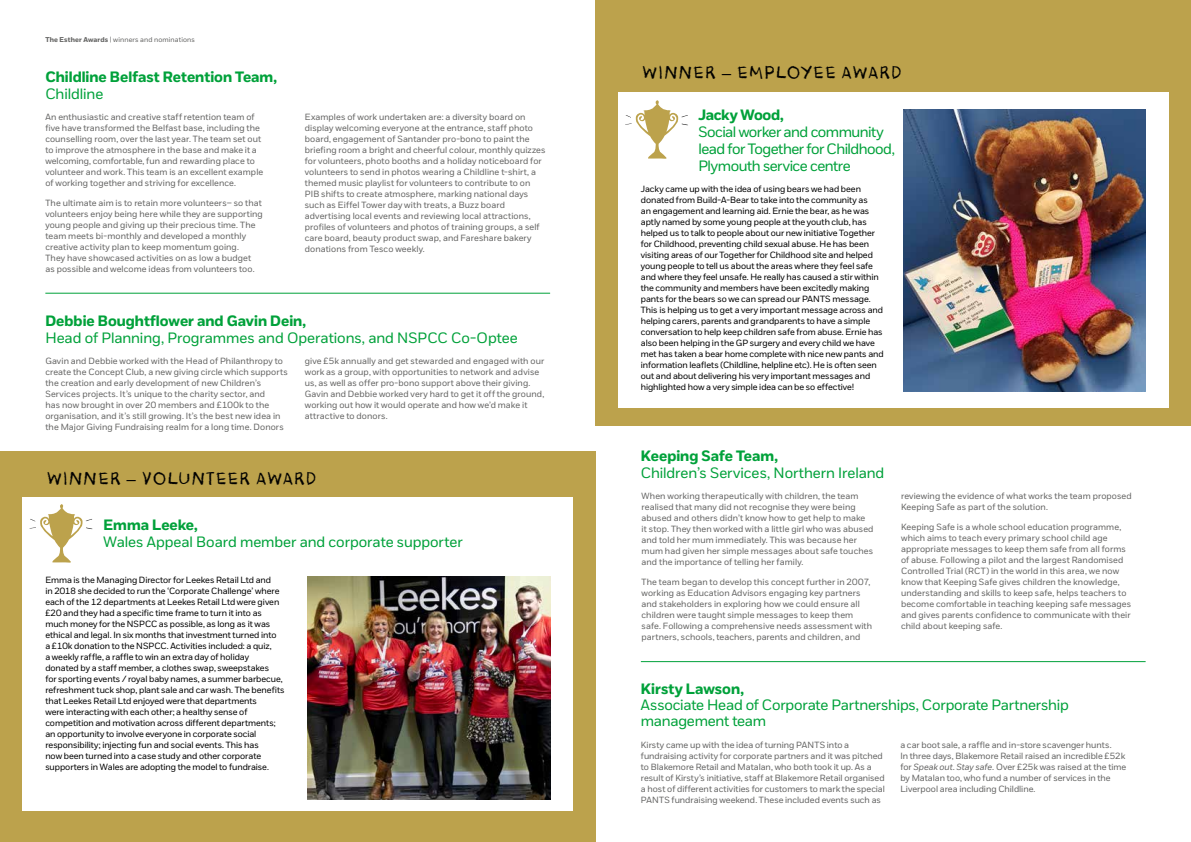
<style>
.page{position:relative;width:1191px;height:842px;background:#fff}
.page>*{position:absolute;margin:0;border:0;box-sizing:border-box;transform-origin:0 0}
.t1{font:18.9px "NSPCC Crayon";letter-spacing:-.005em;color:#000}
.t2{font:15px/16px "NSPCC";letter-spacing:-.005em;color:#00a13a}
.t3{font:700 15px "NSPCC";color:#00a13a}
.t4{font:15px/17px "NSPCC";letter-spacing:-.03em;color:#00a13a}
.t5{font:700 15px "NSPCC";letter-spacing:-.02em;color:#00a13a}
.t6{font:9px/11px "NSPCC";letter-spacing:.01em;color:#646463}
.t7{font:9px/11px "NSPCC";letter-spacing:-.005em;color:#000}
.t8{font:7px "NSPCC";letter-spacing:.02em;color:#646463}
.s1{font-weight:700}
.s2{font-style:italic}
</style>
<div class="page">
<div style="left:595px;top:0;width:596px;height:426px;background:#bca24c"></div>
<div style="left:0;top:451px;width:595px;height:391px;background:#bca24c"></div>
<div style="left:618px;top:93px;width:550px;height:315px;background:#fff"></div>
<div style="left:23px;top:498px;width:550px;height:313px;background:#fff"></div>
<hr style="left:45px;top:293px;width:505px;height:1px;background:#00a13a">
<img style="left:308px;top:576px;width:242px;height:223px">
<hr style="left:641px;top:661px;width:504px;height:1px;background:#00a13a">
<img style="left:903px;top:109px;width:242px;height:282px">
<svg style="left:625px;top:100px;width:63px;height:59px"></svg>
<svg style="left:29px;top:504px;width:64px;height:59px"></svg>
<p class="t8" style="left:45px;top:35px;width:151px"><span class="s1">The Esther Awards</span> | winners and nominations</p>
<h2 class="t3" style="left:45px;top:68px;width:233px">Childline Belfast Retention Team,</h2>
<h2 class="t2" style="left:45px;top:86px;width:59px">Childline</h2>
<h1 class="t1" style="left:641px;top:63px;width:262px">WINNER – EMPLOYEE AWARD</h1>
<p class="t6" style="left:305px;top:111px;width:242px">Examples of work undertaken are: a diversity board on display welcoming everyone at the entrance, staff photo board, engagement of Santander pro-bono to paint the briefing room a bright and cheerful colour, monthly quizzes for volunteers, photo booths and a holiday noticeboard for volunteers to send in photos wearing a Childline t-shirt, a themed music playlist for volunteers to contribute to on PIB shifts to create atmosphere, marking national days such as Eiffel Tower day with treats, a Buzz board advertising local events and reviewing local attractions, profiles of volunteers and photos of training groups, a self care board, beauty product swap, and Fareshare bakery donations from Tesco weekly.</p>
<h2 class="t5" style="left:698px;top:106px;width:87px">Jacky Wood,</h2>
<p class="t6" style="left:45px;top:111px;width:219px">An enthusiastic and creative staff retention team of five have transformed the Belfast base, including the counselling room, over the last year. The team set out to improve the atmosphere in the base and make it a welcoming, comfortable, fun and rewarding place to volunteer and work. This team is an excellent example of working together and striving for excellence.</p>
<p class="t6" style="left:45px;top:197px;width:219px">The ultimate aim is to retain more volunteers– so that volunteers enjoy being here while they are supporting young people and giving up their precious time. The team meets bi-monthly and developed a monthly creative activity plan to keep momentum going.<br>They have showcased activities on as low a budget as possible and welcome ideas from volunteers too.</p>
<h2 class="t4" style="left:698px;top:124px;width:198px">Social worker and community lead for Together for Childhood,<br>Plymouth service centre</h2>
<p class="t7" style="left:641px;top:184px;width:244px">Jacky came up with the idea of using bears we had been donated from Build-A-Bear to take into the community as<br>an engagement and learning aid. Ernie the bear, as he was aptly named by some young people at the youth club, has helped us to talk to people about our new initiative Together for Childhood, preventing child sexual abuse. He has been visiting areas of our Together for Childhood site and helped young people to tell us about the areas where they feel safe and where they feel unsafe. He really has caused a stir within the community and members have been excitedly making pants for the bears so we can spread our PANTS message.<br>This is helping us to get a very important message across and helping carers, parents and grandparents to have a simple conversation to help keep children safe from abuse. Ernie has also been helping in the GP surgery and every child we have met has taken a bear home complete with nice new pants and information leaflets (Childline, helpline etc). He is often seen out and about delivering his very important messages and highlighted how a very simple idea can be so effective!</p>
<h2 class="t3" style="left:45px;top:311px;width:262px">Debbie Boughtflower and Gavin Dein,</h2>
<h2 class="t2" style="left:45px;top:329px;width:474px">Head of Planning, Programmes and Operations, and NSPCC Co-Optee</h2>
<p class="t6" style="left:45px;top:355px;width:244px">Gavin and Debbie worked with the Head of Philanthropy to create the Concept Club, a new giving circle which supports the creation and early development of new Children’s Services projects. It’s unique to the charity sector, and<br>has now brought in over 20 members and £100k to the organisation, and it’s still growing. It’s the best new idea in the Major Giving Fundraising realm for a long time. Donors</p>
<p class="t6" style="left:305px;top:355px;width:241px">give £5k annually and get stewarded and engaged with our work as a group, with opportunities to network and advise us, as well as offer pro-bono support above their giving.<br>Gavin and Debbie worked very hard to get it off the ground, working out how it would operate and how we’d make it attractive to donors.</p>
<h1 class="t1" style="left:46px;top:469px;width:272px">WINNER – VOLUNTEER AWARD</h1>
<h2 class="t3" style="left:104px;top:515px;width:96px">Emma Leeke,</h2>
<h2 class="t2" style="left:104px;top:533px;width:360px">Wales Appeal Board member and corporate supporter</h2>
<p class="t7" style="left:45px;top:574px;width:241px">Emma is the Managing Director for Leekes Retail Ltd and<br>in 2018 she decided to run the ‘Corporate Challenge’ where each of the 12 departments at Leekes Retail Ltd were given £20 and they had a specific time frame to turn it into as much money for the NSPCC as possible, as long as it was ethical and legal. In six months that investment turned into<br>a £10k donation to the NSPCC. Activities included: a quiz,<br>a weekly raffle, a raffle to win an extra day of holiday<br>donated by a staff member, a clothes swap, sweepstakes<br>for sporting events / royal baby names, a summer barbecue, refreshment tuck shop, plant sale and car wash. The benefits that Leekes Retail Ltd enjoyed were that departments<br>were interacting with each other; a healthy sense of competition and motivation across different departments; an opportunity to involve everyone in corporate social responsibility; injecting fun and social events. This has<br>now been turned into a case study and other corporate supporters in Wales are adopting the model to fundraise.</p>
<h2 class="t3" style="left:641px;top:446px;width:139px">Keeping Safe Team,</h2>
<h2 class="t2" style="left:641px;top:464px;width:245px">Children’s Services, Northern Ireland</h2>
<p class="t6" style="left:641px;top:490px;width:233px">When working therapeutically with children, the team realised that many did not recognise they were being abused and others didn’t know how to get help to make<br>it stop. They then worked with a little girl who was abused and told her mum immediately. This was because her mum had given her simple messages about safe touches and the importance of telling her family.</p>
<p class="t6" style="left:641px;top:576px;width:232px">The team began to develop this concept further in 2007, working as Education Advisors engaging key partners and stakeholders in exploring how we could ensure all children were taught simple messages to keep them safe. Following a comprehensive needs assessment with partners, schools, teachers, parents and children, and</p>
<p class="t6" style="left:901px;top:490px;width:232px">reviewing the evidence of what works the team proposed<br>Keeping Safe as part of the solution.</p>
<p class="t6" style="left:901px;top:521px;width:232px">Keeping Safe is a whole school education programme, which aims to teach every primary school child age appropriate messages to keep them safe from all forms of abuse. Following a pilot and the largest Randomised Controlled Trial (RCT) in the world in this area, we now know that Keeping Safe gives children the knowledge, understanding and skills to keep safe, helps teachers to become comfortable in teaching keeping safe messages and gives parents confidence to communicate with their child about keeping safe.</p>
<h2 class="t3" style="left:641px;top:680px;width:105px">Kirsty Lawson,</h2>
<h2 class="t2" style="left:641px;top:697px;width:429px">Associate Head of Corporate Partnerships, Corporate Partnership management team</h2>
<p class="t6" style="left:641px;top:739px;width:245px">Kirsty came up with the idea of turning PANTS into a fundraising activity for corporate partners and it was pitched to Blakemore Retail and Matalan, who both took it up. As a result of Kirsty’s initiative, staff at Blakemore Retail organised a host of different activities for customers to mark the special PANTS fundraising weekend. These included events such as</p>
<p class="t6" style="left:900px;top:739px;width:227px">a car boot sale, a raffle and in-store scavenger hunts.<br>In three days, Blakemore Retail raised an incredible £52k for <span class="s2">Speak out. Stay safe.</span> Over £25k was raised at the time by Matalan too, who fund a number of services in the Liverpool area including Childline.</p>
</div>
